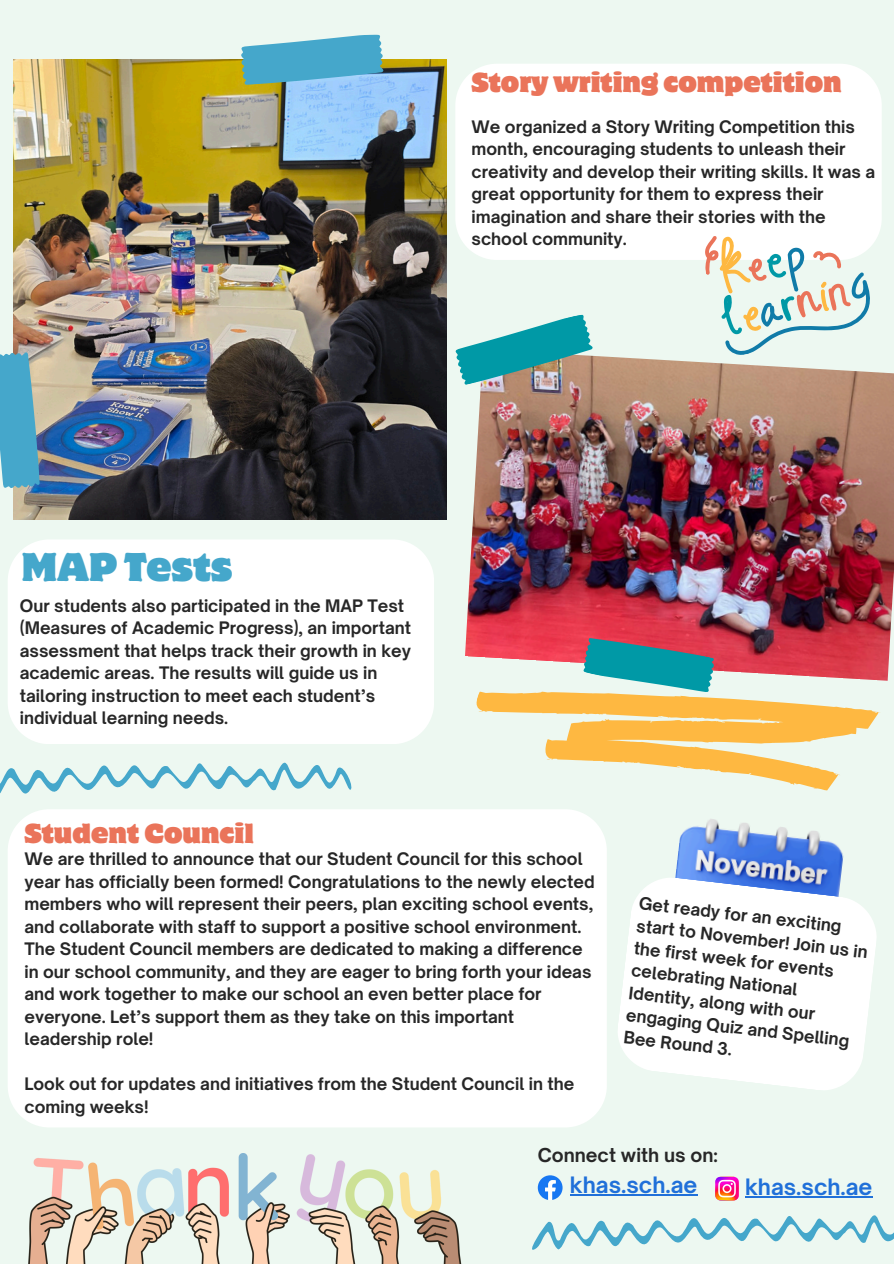
<style>
.page{position:relative;width:894px;height:1264px;background:#fff}
.page>*{position:absolute;margin:0;border:0;box-sizing:border-box;transform-origin:0 0}
.t1{font:35.4px "Motter Corpus ITC Std";color:#45a7cb}
.t2{font:24.6px "Motter Corpus ITC Std";color:#ea745a}
.t3{font:700 21.6px "Open Sauce One";color:#2070d9}
.t4{font:700 18.3px "Open Sauce One";color:#272727}
.t5{font:700 16.5px/22.5px "Open Sauce One";color:#272727}
</style>
<div class="page">
<div style="left:0;top:0;width:893px;height:1263px;background:#edf8f1"></div>
<div style="left:8px;top:540px;width:426px;height:204px;background:#fff"></div>
<div style="left:455px;top:64px;width:426px;height:196px;background:#fff"></div>
<div style="left:8px;top:809px;width:598px;height:318px;background:#fff"></div>
<img style="left:13px;top:59px;width:433px;height:461px">
<svg style="left:466px;top:680px;width:415px;height:153px"></svg>
<svg style="left:0;top:352px;width:40px;height:137px;background:#5baac5"></svg>
<img style="left:465px;top:356px;width:428px;height:324px">
<svg style="left:240px;top:34px;width:144px;height:51px;background:#67b5cf"></svg>
<svg style="left:532px;top:1175px;width:361px;height:75px"></svg>
<svg style="left:698px;top:235px;width:179px;height:123px"></svg>
<svg style="left:455px;top:314px;width:139px;height:71px"></svg>
<svg style="left:581px;top:630px;width:135px;height:70px"></svg>
<img style="left:28px;top:1153px;width:434px;height:110px">
<svg style="left:0;top:740px;width:353px;height:70px"></svg>
<img style="left:674px;top:815px;width:171px;height:61px">
<svg style="left:618px;top:876px;width:259px;height:214px;background:#f6f9fc"></svg>
<hr style="left:744px;top:1195px;width:128px;height:2px;background:#2070d9">
<hr style="left:569px;top:1194px;width:128px;height:1px;background:#2070d9">
<p class="t2" style="left:471px;top:73px;width:371px">Story writing competition</p>
<p class="t5" style="left:471px;top:115px;width:405px">We organized a Story Writing Competition this month, encouraging students to unleash their creativity and develop their writing skills. It was a great opportunity for them to express their imagination and share their stories with the school community.</p>
<p class="t1" style="left:21px;top:553px;width:213px">MAP Tests</p>
<h1 class="t5" style="left:20px;top:594px;width:392px">Our students also participated in the MAP Test (Measures of Academic Progress), an important assessment that helps track their growth in key academic areas. The results will guide us in tailoring instruction to meet each student’s individual learning needs.</h1>
<p class="t2" style="left:24px;top:824px;width:231px">Student Council</p>
<p class="t5" style="left:24px;top:847px;width:571px">We are thrilled to announce that our Student Council for this school year has officially been formed! Congratulations to the newly elected members who will represent their peers, plan exciting school events, and collaborate with staff to support a positive school environment.</p>
<h2 class="t5" style="left:24px;top:937px;width:568px">The Student Council members are dedicated to making a difference in our school community, and they are eager to bring forth your ideas and work together to make our school an even better place for everyone. Let’s support them as they take on this important leadership role!</h2>
<p class="t5" style="left:24px;top:1072px;width:551px">Look out for updates and initiatives from the Student Council in the coming weeks!</p>
<p class="t5" style="left:640px;top:891px;width:205px;rotate:7deg">Get ready for an exciting</p>
<p class="t5" style="left:635px;top:935px;width:203px;rotate:7deg">the first week for events celebrating National</p>
<p class="t5" style="left:627px;top:1002px;width:226px;rotate:7deg">engaging Quiz and Spelling</p>
<p class="t5" style="left:638px;top:913px;width:234px;rotate:7deg">start to November! Join us in</p>
<p class="t5" style="left:630px;top:980px;width:189px;rotate:7deg">Identity, along with our</p>
<p class="t5" style="left:625px;top:1025px;width:111px;rotate:7deg">Bee Round 3.</p>
<p class="t4" style="left:537px;top:1143px;width:182px">Connect with us on:</p>
<p class="t3" style="left:569px;top:1171px;width:129px">khas.sch.ae</p>
<p class="t3" style="left:744px;top:1173px;width:129px">khas.sch.ae</p>
</div>
